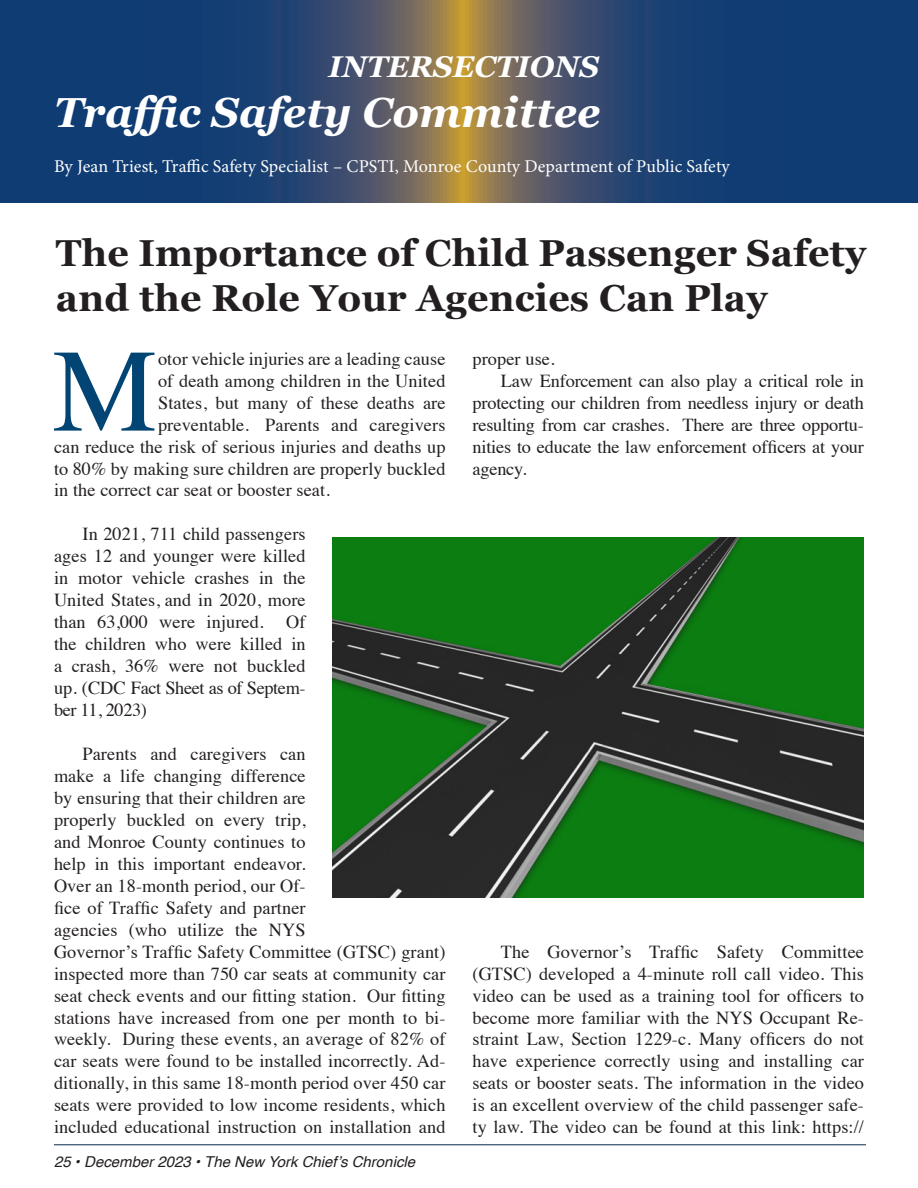
<style>
.page{position:relative;width:918px;height:1188px;background:#fff}
.page>*{position:absolute;margin:0;border:0;box-sizing:border-box;transform-origin:0 0}
._1st_Paragraph_Style_2{font:117.9px "Times";color:#024473}
.t1{font:italic 700 42px "Georgia";color:#fff}
._1st_Paragraph_Style_2-2{font:700 37.5px/45px "Georgia";letter-spacing:.005em;color:#231f20}
.t2{font:italic 700 30px "Georgia";color:#fff}
._1st_Paragraph_Style_2-3{font:18.3px/21.9px "Times";letter-spacing:.005em;color:#231f20;text-align:justify}
._1st_Paragraph_Style_2-4{font:18px "Minion Pro";letter-spacing:.005em;color:#fff}
.t3{font:italic 15px "Helvetica";color:#231f20}
</style>
<div class="page">
<hr style="left:54px;top:1144px;width:812px;height:1px;background:#04294b">
<svg style="left:1px;top:1px;width:916px;height:201px;background:#2f4a6c"></svg>
<img style="left:333px;top:537px;width:531px;height:361px">
<p class="t2" style="left:329px;top:44px;width:272px">INTERSECTIONS</p>
<p class="t1" style="left:54px;top:81px;width:548px">Traffic Safety Committee</p>
<p class="_1st_Paragraph_Style_2-4" style="left:54px;top:154px;width:677px">By Jean Triest, Traffic Safety Specialist – CPSTI, Monroe County Department of Public Safety</p>
<p class="_1st_Paragraph_Style_2-2" style="left:56px;top:229px;width:812px">The Importance of Child Passenger Safety and the Role Your Agencies Can Play</p>
<p class="_1st_Paragraph_Style_2" style="left:53px;top:281px;width:106px">M</p>
<p class="_1st_Paragraph_Style_2-3" style="left:158px;top:346px;width:289px">otor vehicle injuries are a leading cause</p>
<p class="_1st_Paragraph_Style_2-3" style="left:158px;top:368px;width:289px">of death among children in the United</p>
<p class="_1st_Paragraph_Style_2-3" style="left:158px;top:390px;width:289px">States, but many of these deaths are</p>
<p class="_1st_Paragraph_Style_2-3" style="left:158px;top:412px;width:289px">preventable. Parents and caregivers</p>
<p class="_1st_Paragraph_Style_2-3" style="left:54px;top:434px;width:393px">can reduce the risk of serious injuries and deaths up</p>
<p class="_1st_Paragraph_Style_2-3" style="left:54px;top:456px;width:393px">to 80% by making sure children are properly buckled</p>
<p class="_1st_Paragraph_Style_2-3" style="left:54px;top:478px;width:277px">in the correct car seat or booster seat.</p>
<p class="_1st_Paragraph_Style_2-3" style="left:54px;top:522px;width:253px;text-indent:28px">In 2021, 711 child passengers ages 12 and younger were killed in motor vehicle crashes in the United States, and in 2020, more than 63,000 were injured. Of the children who were killed in a crash, 36% were not buckled up. (CDC Fact Sheet as of Septem&shy;ber 11, 2023)</p>
<p class="_1st_Paragraph_Style_2-3" style="left:54px;top:741px;width:393px;text-align:left;text-indent:28px">Parents and caregivers can<br>make a life changing difference<br>by ensuring that their children are<br>properly buckled on every trip,<br>and Monroe County continues to<br>help in this important endeavor.<br>Over an 18-month period, our Of-<br>fice of Traffic Safety and partner<br>agencies (who utilize the NYS<br>Governor’s Traffic Safety Committee (GTSC) grant) inspected more than 750 car seats at community car seat check events and our fitting station. Our fitting stations have increased from one per month to bi&shy;weekly. During these events, an average of 82% of car seats were found to be installed incorrectly. Ad&shy;ditionally, in this same 18-month period over 450 car seats were provided to low income residents, which included educational instruction on installation and</p>
<p class="t3" style="left:54px;top:1150px;width:363px">25 • December 2023 • The New York Chief’s Chronicle</p>
<p class="_1st_Paragraph_Style_2-3" style="left:472px;top:346px;width:84px">proper use.</p>
<p class="_1st_Paragraph_Style_2-3" style="left:472px;top:368px;width:393px;text-indent:28px">Law Enforcement can also play a critical role in protecting our children from needless injury or death resulting from car crashes. There are three opportu&shy;nities to educate the law enforcement officers at your agency.</p>
<p class="_1st_Paragraph_Style_2-3" style="left:472px;top:939px;width:393px;text-indent:28px">The Governor’s Traffic Safety Committee (GTSC) developed a 4-minute roll call video. This video can be used as a training tool for officers to become more familiar with the NYS Occupant Re&shy;straint Law, Section 1229-c. Many officers do not have experience correctly using and installing car seats or booster seats. The information in the video is an excellent overview of the child passenger safe&shy;ty law. The video can be found at this link: https://</p>
</div>
